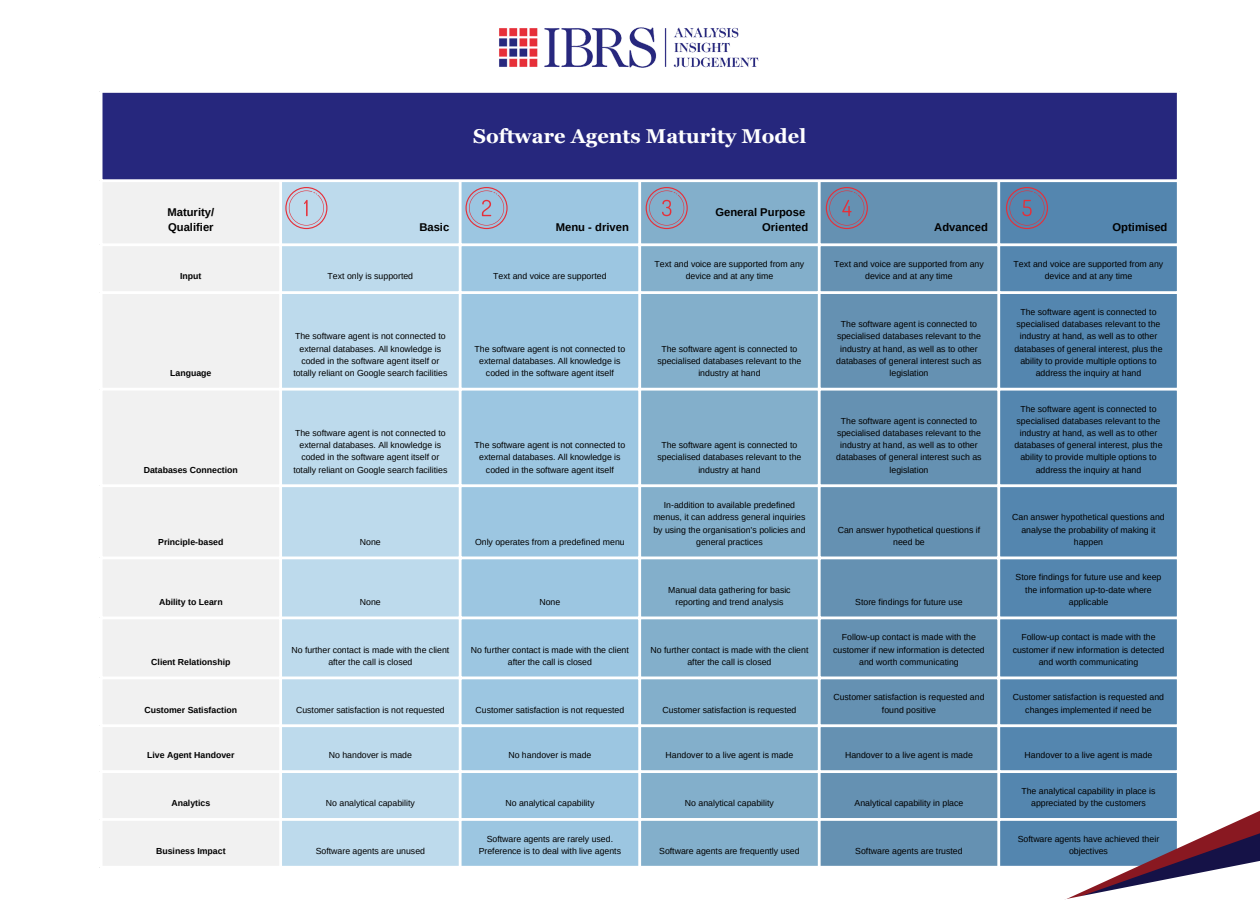
<style>
.page{position:relative;width:1260px;height:900px;background:#fff}
.page>*{position:absolute;margin:0;border:0;box-sizing:border-box;transform-origin:0 0}
.t1{font:700 20px "Georgia";color:#fff}
.t2{font:700 11.25px/15.5px "Arimo";color:#000}
.t3{font:8.75px/12.2px "Arimo";color:#000;text-align:center}
.t4{font:700 8.75px "Arimo";color:#000}
</style>
<div class="page">
<div style="left:101px;top:91px;width:1077px;height:90px;background:#26277d"></div>
<div style="left:103px;top:182px;width:176px;height:684px;background:#f1f1f1"></div>
<div style="left:282px;top:182px;width:177px;height:684px;background:#bddaec"></div>
<div style="left:462px;top:182px;width:176px;height:684px;background:#9cc6e1"></div>
<div style="left:641px;top:182px;width:177px;height:684px;background:#83afcb"></div>
<div style="left:821px;top:182px;width:176px;height:684px;background:#6591b2"></div>
<div style="left:1000px;top:182px;width:177px;height:684px;background:#5486af"></div>
<hr style="left:100px;top:93px;width:3px;height:773px;background:#fff">
<hr style="left:1177px;top:93px;width:3px;height:773px;background:#fff">
<hr style="left:100px;top:90px;width:1080px;height:3px;background:#fff">
<hr style="left:100px;top:179px;width:1080px;height:3px;background:#fff">
<hr style="left:100px;top:243px;width:1080px;height:3px;background:#fff">
<hr style="left:100px;top:291px;width:1080px;height:3px;background:#fff">
<hr style="left:100px;top:388px;width:1080px;height:3px;background:#fff">
<hr style="left:100px;top:484px;width:1080px;height:3px;background:#fff">
<hr style="left:100px;top:557px;width:1080px;height:2px;background:#fff">
<hr style="left:100px;top:617px;width:1080px;height:2px;background:#fff">
<hr style="left:100px;top:677px;width:1080px;height:2px;background:#fff">
<hr style="left:100px;top:724px;width:1080px;height:3px;background:#fff">
<hr style="left:100px;top:770px;width:1080px;height:3px;background:#fff">
<hr style="left:100px;top:818px;width:1080px;height:3px;background:#fff">
<svg style="left:1043px;top:788px;width:217px;height:112px"></svg>
<img style="left:499px;top:27px;width:260px;height:41px">
<svg style="left:285px;top:187px;width:42px;height:42px;background:#c2c2d3"></svg>
<svg style="left:466px;top:187px;width:42px;height:42px;background:#a6afc8"></svg>
<svg style="left:646px;top:187px;width:42px;height:42px;background:#919cb5"></svg>
<svg style="left:826px;top:187px;width:42px;height:42px;background:#7782a0"></svg>
<svg style="left:1006px;top:187px;width:42px;height:42px;background:#69799d"></svg>
<p class="t2" style="left:167px;top:204px;width:48px">Maturity/<br>Qualifier</p>
<h1 class="t1" style="left:473px;top:124px;width:335px">Software Agents Maturity Model</h1>
<p class="t2" style="left:419px;top:220px;width:31px">Basic</p>
<p class="t2" style="left:556px;top:220px;width:75px">Menu - driven</p>
<p class="t2" style="left:715px;top:204px;width:95px;text-align:right">General Purpose<br>Oriented</p>
<p class="t2" style="left:934px;top:220px;width:55px">Advanced</p>
<p class="t2" style="left:1113px;top:220px;width:56px">Optimised</p>
<p class="t4" style="left:180px;top:270px;width:23px">Input</p>
<p class="t3" style="left:328px;top:270px;width:87px">Text only is supported</p>
<p class="t3" style="left:493px;top:270px;width:115px">Text and voice are supported</p>
<p class="t3" style="left:655px;top:258px;width:151px">Text and voice are supported from any device and at any time</p>
<p class="t3" style="left:834px;top:258px;width:151px">Text and voice are supported from any device and at any time</p>
<p class="t3" style="left:1014px;top:258px;width:151px">Text and voice are supported from any device and at any time</p>
<p class="t4" style="left:170px;top:367px;width:43px">Language</p>
<p class="t4" style="left:144px;top:463px;width:96px">Databases Connection</p>
<p class="t3" style="left:293px;top:330px;width:156px">The software agent is not connected to external databases. All knowledge is coded in the software agent itself or totally reliant on Google search facilities</p>
<p class="t3" style="left:293px;top:427px;width:156px">The software agent is not connected to external databases. All knowledge is coded in the software agent itself or totally reliant on Google search facilities</p>
<p class="t3" style="left:475px;top:343px;width:152px">The software agent is not connected to external databases. All knowledge is coded in the software agent itself</p>
<p class="t3" style="left:658px;top:343px;width:145px">The software agent is connected to specialised databases relevant to the industry at hand</p>
<p class="t3" style="left:475px;top:439px;width:152px">The software agent is not connected to external databases. All knowledge is coded in the software agent itself</p>
<p class="t3" style="left:658px;top:439px;width:145px">The software agent is connected to specialised databases relevant to the industry at hand</p>
<p class="t4" style="left:158px;top:536px;width:67px">Principle-based</p>
<p class="t3" style="left:360px;top:536px;width:22px">None</p>
<p class="t3" style="left:475px;top:536px;width:151px">Only operates from a predefined menu</p>
<p class="t4" style="left:159px;top:596px;width:65px">Ability to Learn</p>
<p class="t3" style="left:360px;top:596px;width:22px">None</p>
<p class="t3" style="left:539px;top:596px;width:22px">None</p>
<p class="t3" style="left:653px;top:499px;width:154px">In-addition to available predefined menus, it can address general inquiries by using the organisation’s policies and general practices</p>
<p class="t3" style="left:668px;top:583px;width:124px">Manual data gathering for basic reporting and trend analysis</p>
<p class="t4" style="left:151px;top:656px;width:81px">Client Relationship</p>
<p class="t3" style="left:291px;top:643px;width:159px">No further contact is made with the client after the call is closed</p>
<p class="t3" style="left:471px;top:643px;width:159px">No further contact is made with the client after the call is closed</p>
<p class="t3" style="left:650px;top:643px;width:159px">No further contact is made with the client after the call is closed</p>
<p class="t4" style="left:144px;top:703px;width:94px">Customer Satisfaction</p>
<p class="t3" style="left:296px;top:703px;width:150px">Customer satisfaction is not requested</p>
<p class="t3" style="left:476px;top:703px;width:150px">Customer satisfaction is not requested</p>
<p class="t3" style="left:662px;top:703px;width:136px">Customer satisfaction is requested</p>
<p class="t3" style="left:836px;top:318px;width:147px">The software agent is connected to specialised databases relevant to the industry at hand, as well as to other databases of general interest such as legislation</p>
<p class="t3" style="left:836px;top:415px;width:147px">The software agent is connected to specialised databases relevant to the industry at hand, as well as to other databases of general interest such as legislation</p>
<p class="t3" style="left:838px;top:523px;width:144px">Can answer hypothetical questions if need be</p>
<p class="t3" style="left:855px;top:596px;width:109px">Store findings for future use</p>
<p class="t3" style="left:1014px;top:306px;width:150px">The software agent is connected to specialised databases relevant to the industry at hand, as well as to other databases of general interest, plus the ability to provide multiple options to address the inquiry at hand</p>
<p class="t3" style="left:1014px;top:403px;width:150px">The software agent is connected to specialised databases relevant to the industry at hand, as well as to other databases of general interest, plus the ability to provide multiple options to address the inquiry at hand</p>
<p class="t3" style="left:1012px;top:511px;width:154px">Can answer hypothetical questions and analyse the probability of making it happen</p>
<p class="t3" style="left:1016px;top:571px;width:147px">Store findings for future use and keep the information up-to-date where applicable</p>
<p class="t3" style="left:833px;top:631px;width:153px">Follow-up contact is made with the customer if new information is detected and worth communicating</p>
<p class="t3" style="left:1013px;top:631px;width:153px">Follow-up contact is made with the customer if new information is detected and worth communicating</p>
<p class="t3" style="left:833px;top:691px;width:153px">Customer satisfaction is requested and found positive</p>
<p class="t3" style="left:1013px;top:691px;width:153px">Customer satisfaction is requested and changes implemented if need be</p>
<p class="t4" style="left:147px;top:749px;width:89px">Live Agent Handover</p>
<p class="t3" style="left:329px;top:749px;width:85px">No handover is made</p>
<p class="t3" style="left:508px;top:749px;width:85px">No handover is made</p>
<p class="t3" style="left:666px;top:749px;width:129px">Handover to a live agent is made</p>
<p class="t3" style="left:845px;top:749px;width:129px">Handover to a live agent is made</p>
<p class="t3" style="left:1025px;top:749px;width:129px">Handover to a live agent is made</p>
<p class="t4" style="left:171px;top:797px;width:40px">Analytics</p>
<p class="t3" style="left:326px;top:797px;width:90px">No analytical capability</p>
<p class="t3" style="left:505px;top:797px;width:90px">No analytical capability</p>
<p class="t3" style="left:685px;top:797px;width:90px">No analytical capability</p>
<p class="t3" style="left:855px;top:797px;width:110px">Analytical capability in place</p>
<p class="t3" style="left:1021px;top:785px;width:136px">The analytical capability in place is appreciated by the customers</p>
<p class="t4" style="left:156px;top:845px;width:71px">Business Impact</p>
<p class="t3" style="left:316px;top:845px;width:111px">Software agents are unused</p>
<p class="t3" style="left:479px;top:833px;width:144px">Software agents are rarely used.<br>Preference is to deal with live agents</p>
<p class="t3" style="left:659px;top:845px;width:142px">Software agents are frequently used</p>
<p class="t3" style="left:855px;top:845px;width:109px">Software agents are trusted</p>
<p class="t3" style="left:1018px;top:833px;width:143px">Software agents have achieved their objectives</p>
</div>
